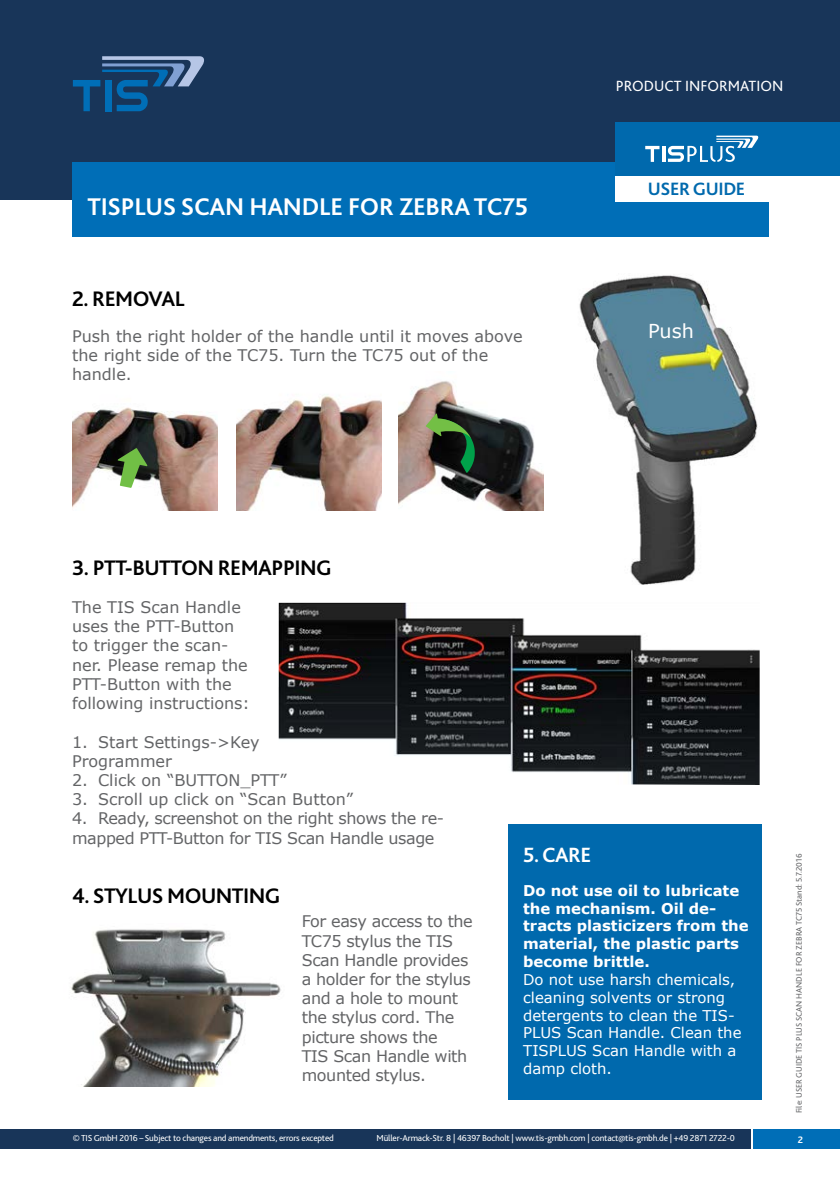
<style>
.page{position:relative;width:840px;height:1191px;background:#fff}
.page>*{position:absolute;margin:0;border:0;box-sizing:border-box;transform-origin:0 0}
.t1{font:700 25.2px "Bliss 2";letter-spacing:-.01em;color:#fff}
.t2{font:700 22px "Bliss 2";letter-spacing:-.025em;color:#000}
.t3{font:700 21.6px "Bliss 2";color:#fff}
.t4{font:19.2px "Verdana";color:#fff}
.t5{font:700 18.6px "Bliss 2";letter-spacing:-.02em;color:#0069ad}
.t6{font:16px/19.2px "Verdana";color:#636466}
.t7{font:16px/19.2px "Verdana";letter-spacing:-.025em;color:#636466}
.t8{font:15.4px "Bliss 2";color:#fff}
.t9{font:14.8px/17.8px "Verdana";color:#fff}
.t10{font:700 14.8px/17.8px "Verdana";color:#fff}
.t11{font:700 9.8px "Bliss 2";color:#fff}
.t12{font:9.2px "Bliss 2";letter-spacing:-.02em;color:#fff}
.t13{font:8.4px "Bliss 2";color:#636466}
</style>
<div class="page">
<img style="left:72px;top:407px;width:145px;height:103px">
<img style="left:236px;top:396px;width:145px;height:114px">
<img style="left:398px;top:381px;width:145px;height:129px">
<svg style="left:117px;top:448px;width:30px;height:40px"></svg>
<svg style="left:425px;top:413px;width:49px;height:60px;background:#374e33"></svg>
<img style="left:579px;top:275px;width:179px;height:309px">
<img style="left:278px;top:603px;width:481px;height:182px">
<img style="left:70px;top:929px;width:211px;height:157px">
<div style="left:0;top:0;width:839px;height:200px;background:#183559"></div>
<div style="left:73px;top:162px;width:695px;height:75px;background:#006eb7"></div>
<div style="left:615px;top:122px;width:224px;height:55px;background:#0069ad"></div>
<div style="left:615px;top:177px;width:224px;height:25px;background:#fff"></div>
<svg style="left:73px;top:56px;width:131px;height:55px"></svg>
<svg style="left:645px;top:146px;width:14px;height:16px"></svg>
<svg style="left:662px;top:146px;width:3px;height:16px"></svg>
<svg style="left:667px;top:136px;width:91px;height:26px"></svg>
<div style="left:0;top:1129px;width:749px;height:20px;background:#183559"></div>
<div style="left:752px;top:1129px;width:87px;height:20px;background:#006eb7"></div>
<div style="left:507px;top:824px;width:254px;height:275px;background:#0069ad"></div>
<p class="t8" style="left:615px;top:76px;width:169px">PRODUCT INFORMATION</p>
<h1 class="t1" style="left:87px;top:191px;width:442px">TISPLUS SCAN HANDLE FOR ZEBRA TC75</h1>
<h2 class="t2" style="left:72px;top:285px;width:114px">2. REMOVAL</h2>
<p class="t6" style="left:72px;top:326px;width:452px">Push the right holder of the handle until it moves above the right side of the TC75. Turn the TC75 out of the handle.</p>
<p class="t5" style="left:647px;top:178px;width:99px">USER GUIDE</p>
<p class="t4" style="left:647px;top:317px;width:47px">Push</p>
<h2 class="t2" style="left:72px;top:553px;width:261px">3. PTT-BUTTON REMAPPING</h2>
<p class="t6" style="left:72px;top:597px;width:179px">The TIS Scan Handle uses the PTT-Button to trigger the scan&shy;ner. Please remap the<br>PTT-Button with the following instructions:</p>
<p class="t6" style="left:72px;top:732px;width:189px">1. Start Settings-&gt;Key<br>Programmer</p>
<p class="t6" style="left:72px;top:770px;width:216px">2. Click on “BUTTON_PTT”</p>
<p class="t6" style="left:72px;top:789px;width:282px">3. Scroll up click on “Scan Button”</p>
<p class="t7" style="left:72px;top:808px;width:373px">4. Ready, screenshot on the right shows the re&shy;mapped PTT-Button for TIS Scan Handle usage</p>
<h2 class="t2" style="left:72px;top:882px;width:210px">4. STYLUS MOUNTING</h2>
<p class="t7" style="left:301px;top:911px;width:172px">For easy access to the<br>TC75 stylus the TIS<br>Scan Handle provides a holder for the stylus and a hole to mount the stylus cord. The picture shows the<br>TIS Scan Handle with mounted stylus.</p>
<h3 class="t3" style="left:523px;top:841px;width:70px">5. CARE</h3>
<p class="t10" style="left:523px;top:881px;width:227px">Do not use oil to lubricate the mechanism. Oil de&shy;tracts plasticizers from the material, the plastic parts become brittle.</p>
<p class="t9" style="left:523px;top:970px;width:220px">Do not use harsh chemicals, cleaning solvents or strong detergents to clean the TIS-<br>PLUS Scan Handle. Clean the<br>TISPLUS Scan Handle with a damp cloth.</p>
<p class="t13" style="left:793px;top:1113px;width:261px;rotate:-90deg">File: USER GUIDE TIS PLUS SCAN HANDLE FOR ZEBRA TC75 Stand: 5.7.2016</p>
<p class="t12" style="left:73px;top:1132px;width:262px">© TIS GmbH 2016 – Subject to changes and amendments, errors excepted</p>
<p class="t12" style="left:376px;top:1132px;width:359px">Müller-Armack-Str. 8 | 46397 Bocholt | www.tis-gmbh.com | contact@tis-gmbh.de | +49 2871 2722-0</p>
<p class="t11" style="left:797px;top:1133px;width:7px">2</p>
</div>
